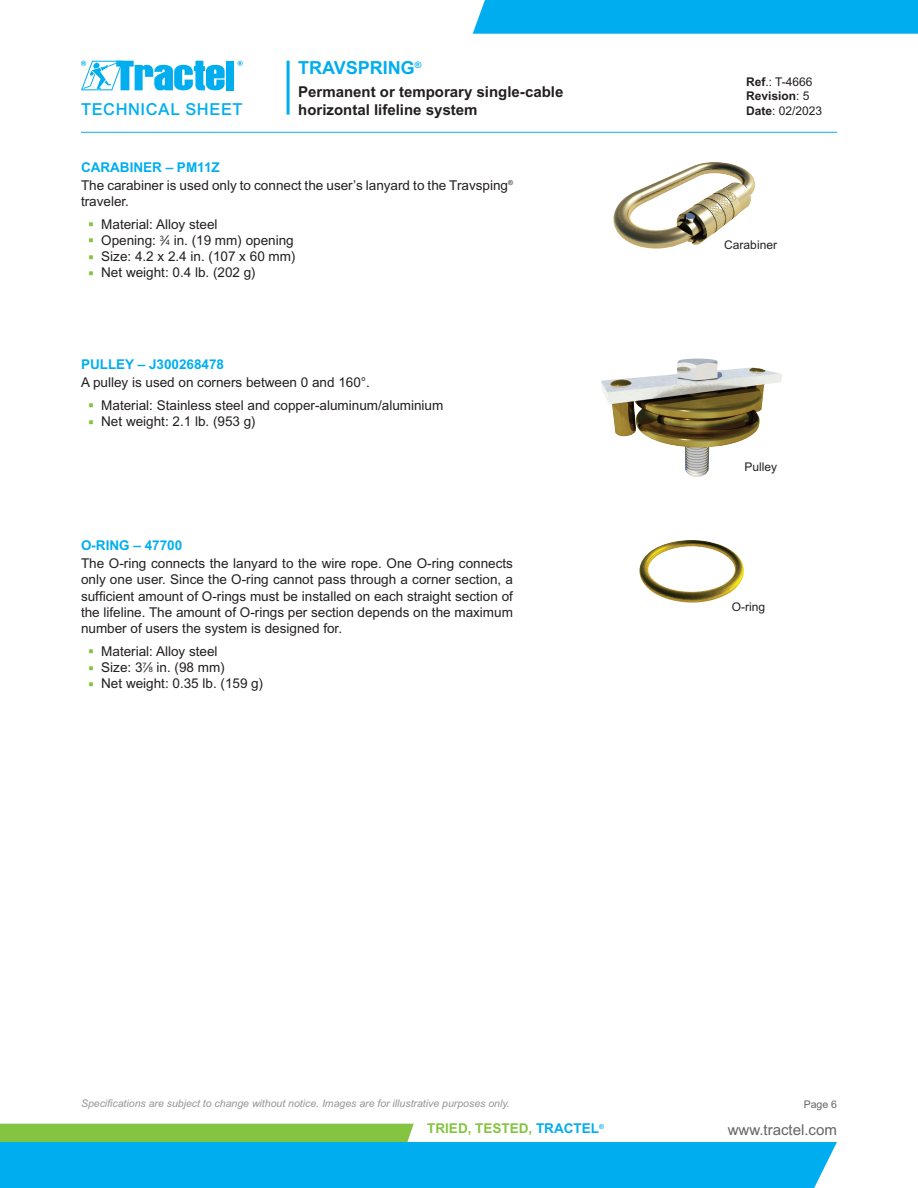
<style>
.page{position:relative;width:918px;height:1188px;background:#fff}
.page>*{position:absolute;margin:0;border:0;box-sizing:border-box;transform-origin:0 0}
.t1{font:700 18px "Arial MT Std";color:#00aeef}
.t2{font:500 16.5px "Arial MT Std";letter-spacing:.035em;color:#00aeef}
.t3{font:700 15px/18px "Arial MT Std";color:#231f20}
.t4{font:15px "Arial MT Std";color:#636366}
.t5{font:13.5px/16.2px "Arial MT Std";color:#231f20}
.t6{font:700 13.5px "Arial MT Std";color:#00aeef}
.t7{font:700 13.5px "Arial MT Std";color:#84c440}
.t8{font:12px/14.4px "Arial MT Std";color:#231f20}
.t9{font:italic 10.5px "Arial MT Std";color:#939598}
.t10{font:10.5px "Arial MT Std";color:#636366}
.s1{font-weight:700}
.s2{font-weight:700;color:#00aeef}
.s3{font-size:7.35px}
.s4{color:#00aeef}
</style>
<div class="page">
<hr style="left:81px;top:132px;width:756px;height:1px;background:#00aeef">
<hr style="left:287px;top:61px;width:3px;height:54px;background:#00aeef">
<div style="left:473px;top:0;width:445px;height:34px;background:#00aeef"></div>
<svg style="left:0;top:1124px;width:837px;height:64px"></svg>
<div style="left:226px;top:61px;width:8px;height:29px;background:#00aeef"></div>
<svg style="left:238px;top:61px;width:5px;height:5px"></svg>
<svg style="left:81px;top:61px;width:144px;height:29px"></svg>
<img style="left:613px;top:162px;width:142px;height:87px">
<img style="left:601px;top:359px;width:181px;height:118px">
<img style="left:639px;top:540px;width:105px;height:63px">
<p class="t2" style="left:81px;top:100px;width:163px">TECHNICAL SHEET</p>
<h1 class="t1" style="left:298px;top:57px;width:125px">TRAVSPRING<sup>®</sup></h1>
<p class="t3" style="left:298px;top:82px;width:267px">Permanent or temporary single-cable horizontal lifeline system</p>
<p class="t8" style="left:746px;top:74px;width:78px"><span class="s1">Ref</span>.: T-4666<br><span class="s1">Revision</span>: 5<br><span class="s1">Date</span>: 02/2023</p>
<p class="t5" style="left:81px;top:158px;width:433px;line-height:17.9px"><span class="s2">CARABINER – PM11Z<br></span>The carabiner is used only to connect the user’s lanyard to the Travsping<sup>®</sup></p>
<p class="t5" style="left:101px;top:190px;width:118px;line-height:23px;text-indent:-20px">traveler.<br>Material: Alloy steel</p>
<p class="t5" style="left:101px;top:232px;width:196px">Opening: <sup>3</sup>⁄<span class="s3">4</span> in. (19 mm) opening<br>Size: 4.2 x 2.4 in. (107 x 60 mm)<br>Net weight: 0.4 lb. (202 g)</p>
<p class="t6" style="left:81px;top:356px;width:145px">PULLEY – J300268478</p>
<p class="t5" style="left:101px;top:371px;width:344px;line-height:23px;text-indent:-20px">A pulley is used on corners between 0 and 160°.<br>Material: Stainless steel and copper-aluminum/aluminium</p>
<p class="t5" style="left:101px;top:413px;width:156px">Net weight: 2.1 lb. (953 g)</p>
<p class="t6" style="left:81px;top:538px;width:103px">O-RING – 47700</p>
<p class="t5" style="left:81px;top:555px;width:434px;text-align:justify">The O-ring connects the lanyard to the wire rope. One O-ring connects only one user. Since the O-ring cannot pass through a corner section, a sufficient amount of O-rings must be installed on each straight section of the lifeline. The amount of O-rings per section depends on the maximum number of users the system is designed for.</p>
<p class="t5" style="left:101px;top:643px;width:164px">Material: Alloy steel<br>Size: 3<sup>7</sup>⁄<span class="s3">8</span> in. (98 mm)<br>Net weight: 0.35 lb. (159 g)</p>
<p class="t8" style="left:724px;top:238px;width:54px">Carabiner</p>
<p class="t8" style="left:744px;top:459px;width:34px">Pulley</p>
<p class="t8" style="left:732px;top:600px;width:35px">O-ring</p>
<p class="t9" style="left:81px;top:1097px;width:430px">Specifications are subject to change without notice. Images are for illustrative purposes only.</p>
<p class="t7" style="left:427px;top:1121px;width:178px">TRIED, TESTED, <span class="s4">TRACTEL</span><sup>®</sup></p>
<p class="t10" style="left:804px;top:1099px;width:35px">Page 6</p>
<p class="t4" style="left:728px;top:1121px;width:111px">www.tractel.com</p>
</div>
